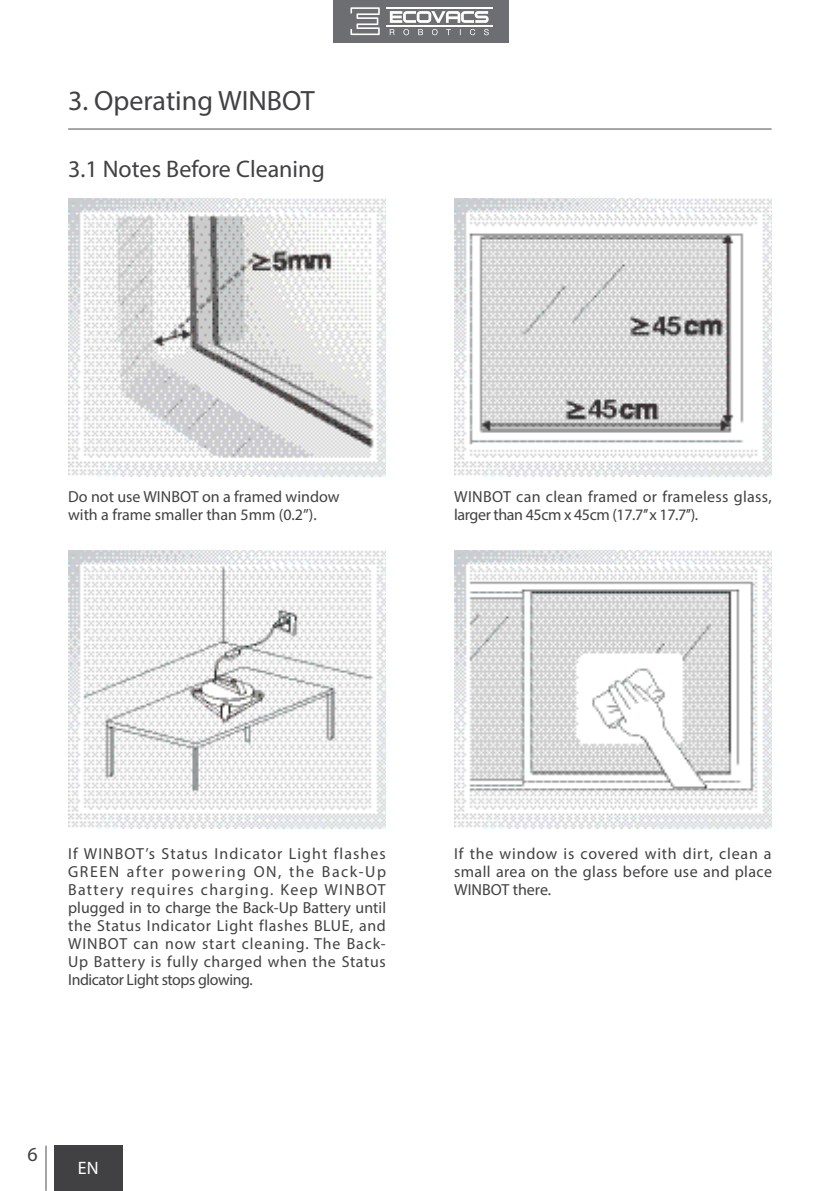
<style>
.page{position:relative;width:840px;height:1191px;background:#fff}
.page>*{position:absolute;margin:0;border:0;box-sizing:border-box;transform-origin:0 0}
.t1{font:28px "Myriad Pro";color:#414042}
.t2{font:24px "Myriad Pro";color:#414042}
.t3{font:20px "Myriad Pro";color:#414042}
.t4{font:18px "Myriad Pro";color:#fff}
.t5{font:16px/18px "Myriad Pro";color:#414042;text-align:justify}
.t6{font:16px/18px "Myriad Pro";letter-spacing:.02em;color:#414042}
</style>
<div class="page">
<div style="left:333px;top:0;width:176px;height:43px;background:#6d6e71"></div>
<svg style="left:350px;top:7px;width:29px;height:28px"></svg>
<svg style="left:389px;top:11px;width:99px;height:12px"></svg>
<hr style="left:386px;top:25px;width:106px;height:2px;background:#fff">
<hr style="left:386px;top:7px;width:106px;height:2px;background:#fff">
<svg style="left:389px;top:29px;width:99px;height:6px"></svg>
<hr style="left:46px;top:1145px;width:1px;height:45px;background:#504d4f">
<div style="left:54px;top:1145px;width:68px;height:46px;background:#414042"></div>
<hr style="left:68px;top:129px;width:703px;height:1px;background:#504d4f">
<img style="left:68px;top:198px;width:317px;height:278px">
<img style="left:454px;top:550px;width:317px;height:278px">
<img style="left:454px;top:198px;width:317px;height:278px">
<img style="left:68px;top:550px;width:317px;height:278px">
<h1 class="t1" style="left:68px;top:83px;width:248px">3. Operating WINBOT</h1>
<h2 class="t2" style="left:68px;top:154px;width:258px">3.1 Notes Before Cleaning</h2>
<p class="t5" style="left:68px;top:488px;width:273px">Do not use WINBOT on a framed window with a frame smaller than 5mm (0.2”).</p>
<p class="t6" style="left:454px;top:488px;width:319px">WINBOT can clean framed or frameless glass, larger than 45cm x 45cm (17.7’’ x 17.7’’).</p>
<p class="t5" style="left:68px;top:844px;width:319px">If WINBOT’s Status Indicator Light flashes GREEN after powering ON, the Back-Up Battery requires charging. Keep WINBOT plugged in to charge the Back-Up Battery until the Status Indicator Light flashes BLUE, and WINBOT can now start cleaning. The Back-Up Battery is fully charged when the Status Indicator Light stops glowing.</p>
<p class="t3" style="left:27px;top:1142px;width:12px">6</p>
<p class="t4" style="left:64px;top:1156px;width:47px">FR-CA</p>
<p class="t4" style="left:78px;top:1157px;width:22px">EN</p>
<p class="t5" style="left:454px;top:844px;width:319px">If the window is covered with dirt, clean a small area on the glass before use and place WINBOT there.</p>
</div>
